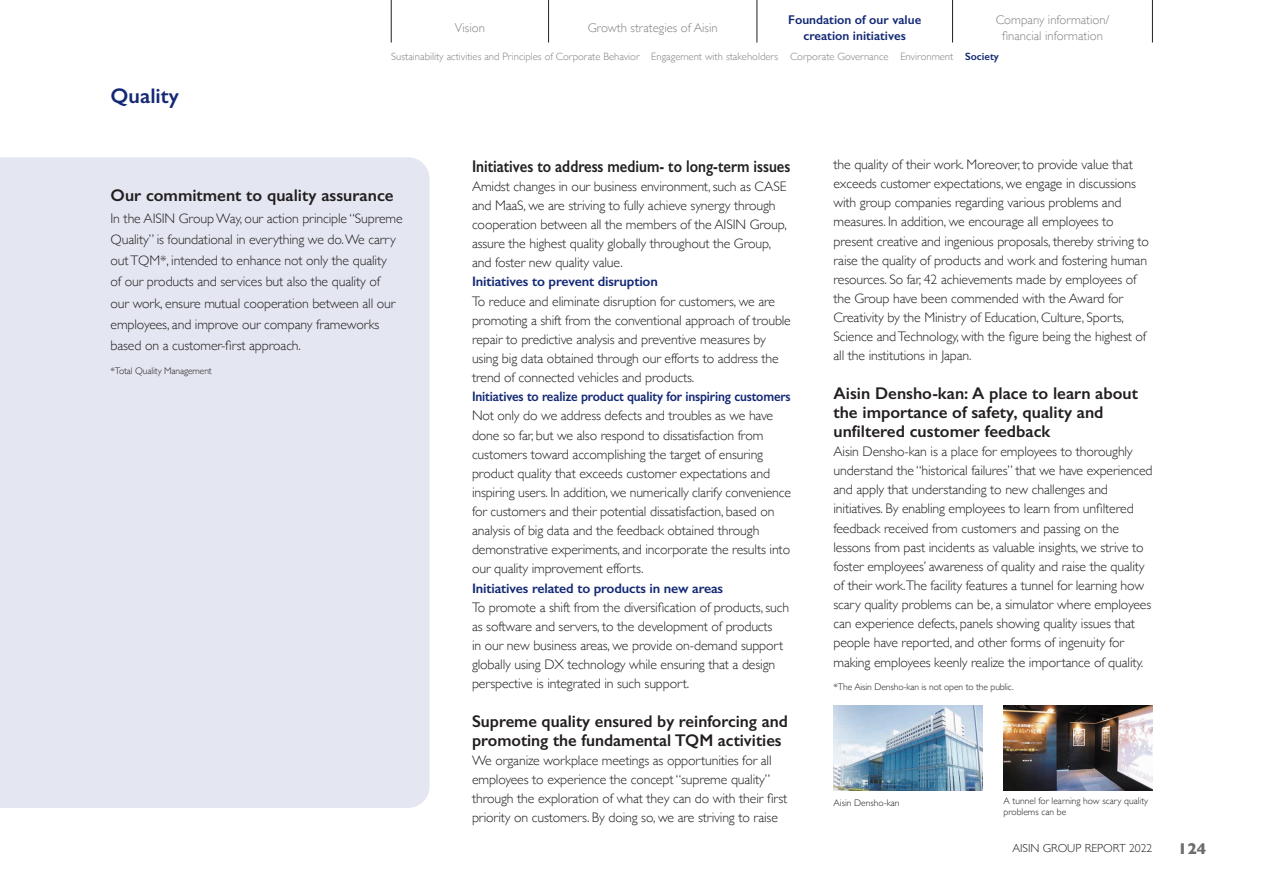
<style>
.page{position:relative;width:1263px;height:893px;background:#fff}
.page>*{position:absolute;margin:0;border:0;box-sizing:border-box;transform-origin:0 0}
.t1{font:600 21.3px "Gill Sans";color:#142975}
.t2{font:600 16.95px/19.2px "Gill Sans";color:#231f20}
.t3{font:600 16.95px "Gill Sans";color:#231f20;scale:.86 1}
.t4{font:700 15.9px "Gill Sans";color:#6c6d70}
.t5{font:300 13.8px/19.2px "Gill Sans";letter-spacing:-.01em;color:#231f20}
.t6{font:600 13.8px "Gill Sans";letter-spacing:-.01em;color:#142975}
.t7{font:600 13.8px "Gill Sans";letter-spacing:-.01em;color:#142975;scale:.92 1}
.t8{font:300 12.75px/15.9px "Gill Sans";color:#808285;text-align:center}
.t9{font:600 12.75px/15.9px "Gill Sans";color:#142975;text-align:center}
.t10{font:300 11.7px "Gill Sans";color:#231f20}
.t11{font:300 10.65px "Gill Sans";color:#808285}
.t12{font:300 9.6px/10.6px "Gill Sans";letter-spacing:-.01em;color:#231f20}
.s1{font-weight:600;color:#142975}
</style>
<div class="page">
<div style="left:0;top:157px;width:429px;height:651px;background:#e4e7f1"></div>
<img style="left:833px;top:706px;width:149px;height:85px">
<img style="left:1003px;top:706px;width:149px;height:85px">
<hr style="left:757px;top:0;width:1px;height:43px;background:#231f20">
<hr style="left:548px;top:0;width:1px;height:43px;background:#231f20">
<hr style="left:391px;top:0;width:1px;height:43px;background:#231f20">
<hr style="left:952px;top:0;width:1px;height:43px;background:#231f20">
<hr style="left:1152px;top:0;width:1px;height:43px;background:#231f20">
<p class="t8" style="left:455px;top:19px;width:32px">Vision</p>
<p class="t8" style="left:588px;top:19px;width:132px">Growth strategies of Aisin</p>
<p class="t9" style="left:788px;top:12px;width:135px">Foundation of our value creation initiatives</p>
<p class="t8" style="left:996px;top:11px;width:115px">Company information/ financial information</p>
<h1 class="t1" style="left:111px;top:83px;width:70px">Quality</h1>
<p class="t11" style="left:391px;top:48px;width:609px">Sustainability activities and Principles of Corporate Behavior Engagement with stakeholders Corporate Governance Environment <span class="s1">Society</span></p>
<p class="t2" style="left:111px;top:186px;width:285px">Our commitment to quality assurance</p>
<p class="t5" style="left:111px;top:207px;width:294px;line-height:21.3px">In the AISIN Group Way, our action principle “Supreme Quality” is foundational in everything we do. We carry out TQM*, intended to enhance not only the quality<br>of our products and services but also the quality of<br>our work, ensure mutual cooperation between all our employees, and improve our company frameworks based on a customer-first approach.</p>
<p class="t12" style="left:111px;top:365px;width:103px">*Total Quality Management</p>
<p class="t3" style="left:472px;top:156px;width:372px">Initiatives to address medium- to long-term issues</p>
<p class="t5" style="left:472px;top:176px;width:316px">Amidst changes in our business environment, such as CASE and MaaS, we are striving to fully achieve synergy through cooperation between all the members of the AISIN Group, assure the highest quality globally throughout the Group, and foster new quality value.</p>
<p class="t6" style="left:472px;top:273px;width:187px">Initiatives to prevent disruption</p>
<p class="t5" style="left:472px;top:291px;width:320px">To reduce and eliminate disruption for customers, we are promoting a shift from the conventional approach of trouble repair to predictive analysis and preventive measures by using big data obtained through our efforts to address the trend of connected vehicles and products.</p>
<p class="t7" style="left:472px;top:388px;width:348px">Initiatives to realize product quality for inspiring customers</p>
<p class="t5" style="left:472px;top:406px;width:321px">Not only do we address defects and troubles as we have done so far, but we also respond to dissatisfaction from customers toward accomplishing the target of ensuring product quality that exceeds customer expectations and inspiring users. In addition, we numerically clarify convenience for customers and their potential dissatisfaction, based on analysis of big data and the feedback obtained through demonstrative experiments, and incorporate the results into our quality improvement efforts.</p>
<p class="t6" style="left:472px;top:580px;width:253px">Initiatives related to products in new areas</p>
<p class="t5" style="left:472px;top:597px;width:319px">To promote a shift from the diversification of products, such as software and servers, to the development of products<br>in our new business areas, we provide on-demand support globally using DX technology while ensuring that a design perspective is integrated in such support.</p>
<p class="t2" style="left:472px;top:711px;width:317px">Supreme quality ensured by reinforcing and promoting the fundamental TQM activities</p>
<p class="t5" style="left:472px;top:750px;width:317px">We organize workplace meetings as opportunities for all employees to experience the concept “supreme quality” through the exploration of what they can do with their first priority on customers. By doing so, we are striving to raise</p>
<p class="t5" style="left:833px;top:154px;width:317px">the quality of their work. Moreover, to provide value that exceeds customer expectations, we engage in discussions with group companies regarding various problems and measures. In addition, we encourage all employees to present creative and ingenious proposals, thereby striving to raise the quality of products and work and fostering human resources. So far, 42 achievements made by employees of the Group have been commended with the Award for Creativity by the Ministry of Education, Culture, Sports, Science and Technology, with the figure being the highest of all the institutions in Japan.</p>
<p class="t2" style="left:833px;top:383px;width:306px">Aisin Densho-kan: A place to learn about the importance of safety, quality and unfiltered customer feedback</p>
<p class="t5" style="left:833px;top:441px;width:321px">Aisin Densho-kan is a place for employees to thoroughly understand the “historical failures” that we have experienced and apply that understanding to new challenges and initiatives. By enabling employees to learn from unfiltered feedback received from customers and passing on the lessons from past incidents as valuable insights, we strive to foster employees’ awareness of quality and raise the quality of their work.The facility features a tunnel for learning how scary quality problems can be, a simulator where employees can experience defects, panels showing quality issues that people have reported, and other forms of ingenuity for making employees keenly realize the importance of quality.</p>
<p class="t12" style="left:833px;top:681px;width:182px">*The Aisin Densho-kan is not open to the public.</p>
<p class="t12" style="left:833px;top:797px;width:68px">Aisin Densho-kan</p>
<p class="t12" style="left:1003px;top:795px;width:146px">A tunnel for learning how scary quality problems can be</p>
<p class="t10" style="left:1012px;top:839px;width:142px">AISIN GROUP REPORT 2022</p>
<p class="t4" style="left:1178px;top:836px;width:30px">124</p>
</div>
